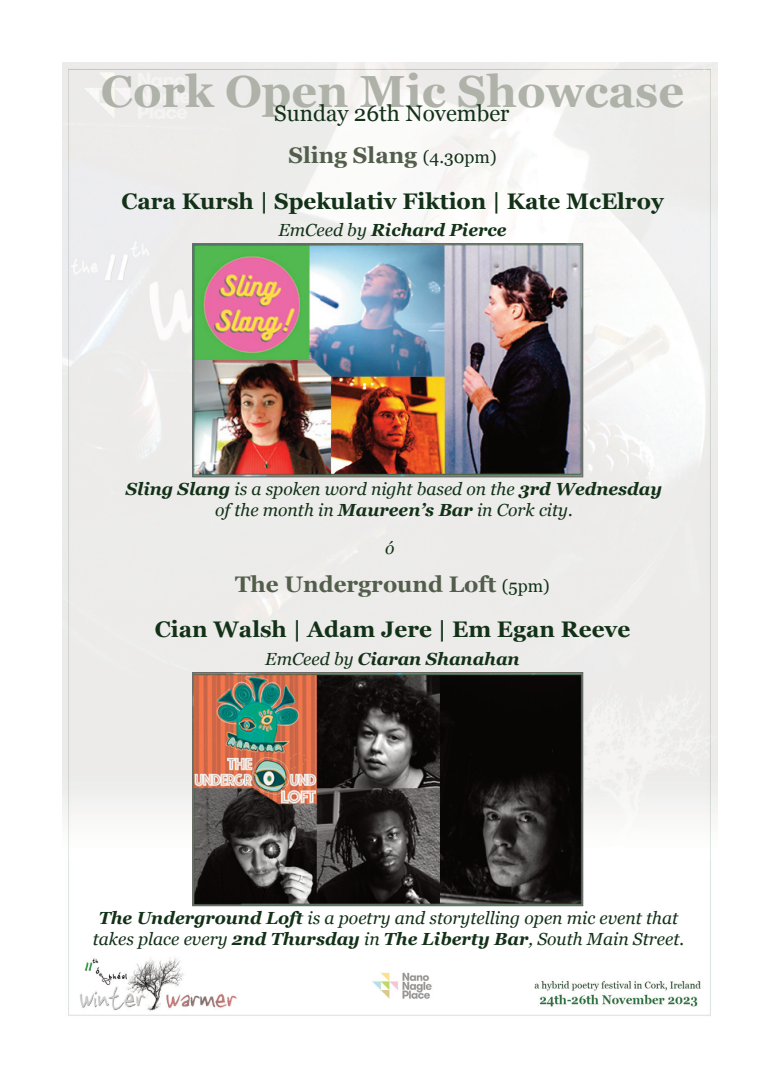
<style>
.page{position:relative;width:780px;height:1088px;background:#fff}
.page>*{position:absolute;margin:0;border:0;box-sizing:border-box;transform-origin:0 0}
.t1{font:700 45px "Georgia";color:#afb2a8}
.t2{font:700 22.5px "Georgia";color:#123117}
.t3{font:700 22.5px "Georgia";color:#525e4b}
.t4{font:22.5px "Georgia";color:#123117}
.t5{font:italic 17.5px/21px "Georgia";color:#123117;text-align:center}
.t6{font:italic 700 17.5px "Georgia";color:#123117}
.s1{font-weight:400;font-size:17.5px;color:#123117}
.s2{font-weight:400}
.s3{font-weight:700}
</style>
<div class="page">
<img style="left:63px;top:63px;width:654px;height:953px">
<img style="left:194px;top:246px;width:387px;height:229px">
<div style="left:192px;top:244px;width:391px;height:233px;border:1px solid #686565"></div>
<img style="left:194px;top:674px;width:387px;height:230px">
<div style="left:192px;top:672px;width:391px;height:234px;border:1px solid #686565"></div>
<p class="t1" style="left:101px;top:66px;width:584px">Cork Open Mic Showcase</p>
<p class="t4" style="left:274px;top:100px;width:237px">Sunday 26th November</p>
<p class="t3" style="left:288px;top:143px;width:210px">Sling Slang <span class="s1">(4.30pm)</span></p>
<p class="t2" style="left:121px;top:188px;width:543px">Cara Kursh | Spekulativ Fiktion | Kate McElroy</p>
<p class="t6" style="left:278px;top:220px;width:230px"><span class="s2">EmCeed by</span> Richard Pierce</p>
<p class="t5" style="left:126px;top:479px;width:538px"><span class="s3">Sling Slang</span> is a spoken word night based on the <span class="s3">3rd Wednesday</span></p>
<p class="t5" style="left:215px;top:500px;width:359px">of the month in <span class="s3">Maureen’s Bar</span> in Cork city.</p>
<p class="t5" style="left:385px;top:538px;width:11px">ó</p>
<p class="t3" style="left:235px;top:572px;width:316px">The Underground Loft <span class="s1">(5pm)</span></p>
<p class="t2" style="left:155px;top:617px;width:477px">Cian Walsh | Adam Jere | Em Egan Reeve</p>
<p class="t6" style="left:265px;top:649px;width:256px"><span class="s2">EmCeed by</span> Ciaran Shanahan</p>
<p class="t5" style="left:93px;top:907px;width:593px"><span class="s3">The Underground Loft</span> is a poetry and storytelling open mic event that takes place every <span class="s3">2nd Thursday</span> in <span class="s3">The Liberty Bar</span>, South Main Street.</p>
</div>
